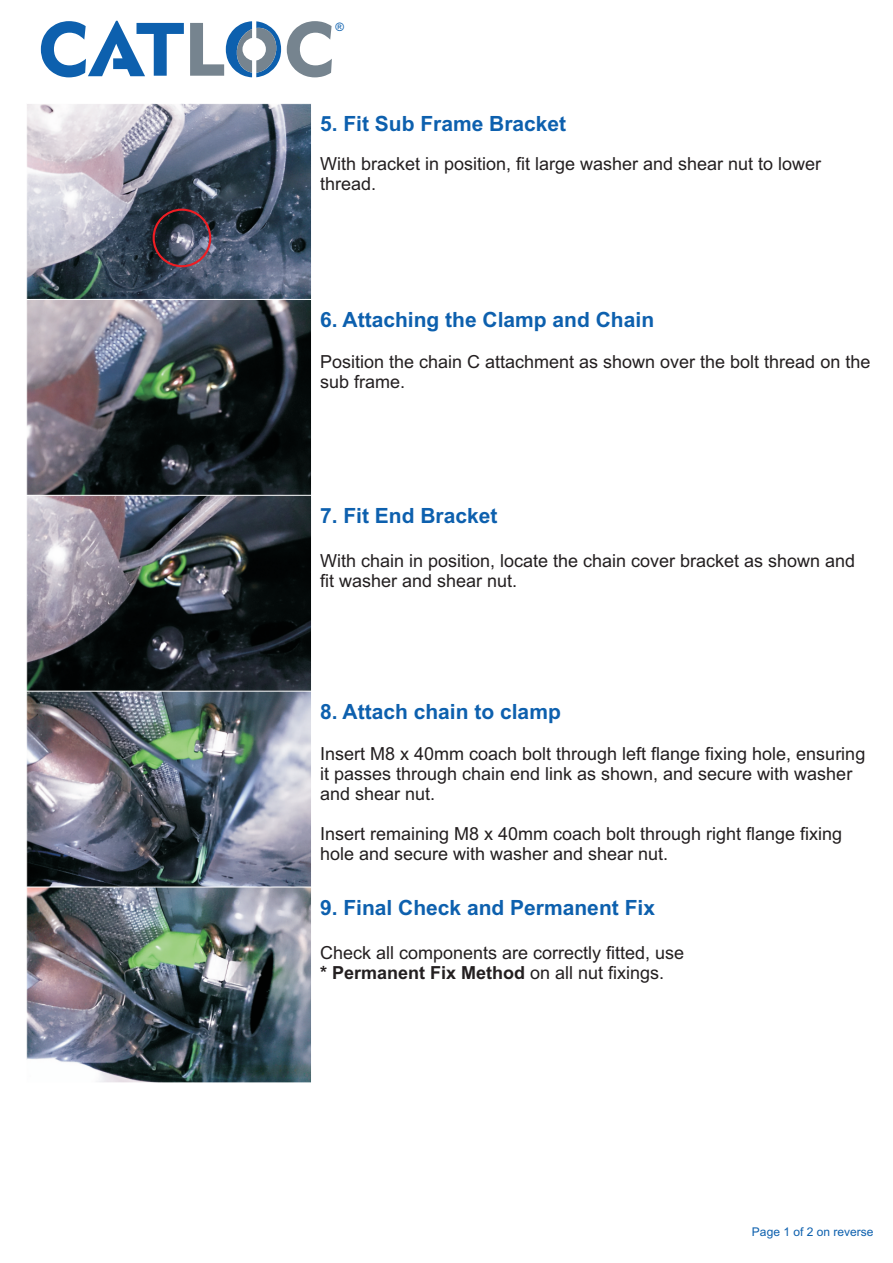
<style>
.page{position:relative;width:893px;height:1263px;background:#fff}
.page>*{position:absolute;margin:0;border:0;box-sizing:border-box;transform-origin:0 0}
.t1{font:700 21px "Arial";color:#0d60ae}
.t2{font:18px/20.1px "Arial";color:#231f20}
.t3{font:12px "Arial";color:#0d60ae}
.t4{font:11.7px "Arial";color:#0d60ae}
.s1{font-weight:700}
</style>
<div class="page">
<img style="left:27px;top:104px;width:284px;height:978px">
<hr style="left:26px;top:886px;width:856px;height:1px;background:#fff">
<hr style="left:26px;top:691px;width:856px;height:1px;background:#fff">
<hr style="left:26px;top:495px;width:856px;height:1px;background:#fff">
<hr style="left:26px;top:299px;width:856px;height:1px;background:#fff">
<svg style="left:41px;top:21px;width:143px;height:56px"></svg>
<svg style="left:287px;top:21px;width:45px;height:56px"></svg>
<svg style="left:190px;top:21px;width:91px;height:56px"></svg>
<div style="left:153px;top:209px;width:58px;height:58px;border:2px solid #ee1d23;border-radius:50%"></div>
<p class="t4" style="left:335px;top:23px;width:10px">®</p>
<p class="t1" style="left:320px;top:116px;width:248px">5. Fit Sub Frame Bracket</p>
<p class="t2" style="left:320px;top:156px;width:503px">With bracket in position, fit large washer and shear nut to lower thread.</p>
<p class="t1" style="left:320px;top:312px;width:336px">6. Attaching the Clamp and Chain</p>
<p class="t2" style="left:320px;top:353px;width:552px">Position the chain C attachment as shown over the bolt thread on the sub frame.</p>
<p class="t1" style="left:320px;top:507px;width:179px">7. Fit End Bracket</p>
<p class="t2" style="left:320px;top:552px;width:537px">With chain in position, locate the chain cover bracket as shown and fit washer and shear nut.</p>
<p class="t1" style="left:320px;top:703px;width:242px">8. Attach chain to clamp</p>
<p class="t2" style="left:320px;top:745px;width:547px">Insert M8 x 40mm coach bolt through left flange fixing hole, ensuring it passes through chain end link as shown, and secure with washer and shear nut.</p>
<p class="t2" style="left:320px;top:825px;width:524px">Insert remaining M8 x 40mm coach bolt through right flange fixing hole and secure with washer and shear nut.</p>
<p class="t1" style="left:320px;top:899px;width:336px">9. Final Check and Permanent Fix</p>
<p class="t2" style="left:320px;top:944px;width:366px">Check all components are correctly fitted, use <span class="s1">* Permanent Fix Method</span> on all nut fixings.</p>
<p class="t3" style="left:752px;top:1227px;width:123px">Page 1 of 2 on reverse</p>
</div>
